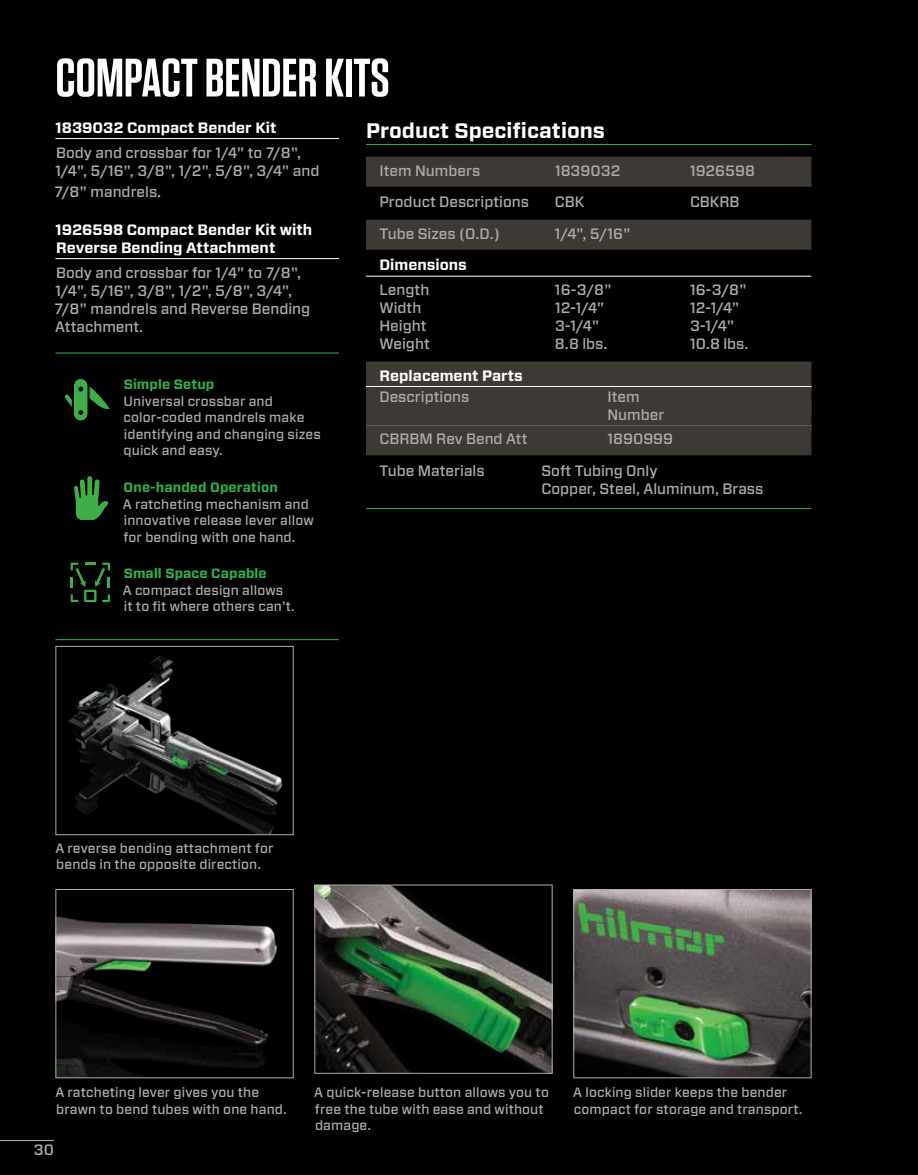
<style>
.page{position:relative;width:918px;height:1175px;background:#fff}
.page>*{position:absolute;margin:0;border:0;box-sizing:border-box;transform-origin:0 0}
.t1{font:600 54px "Tungsten";color:#fff}
.t2{font:700 21px "Forza";color:#fff}
.t3{font:500 15px/18px "Forza";color:#b0aba9}
.t4{font:700 15px/18px "Forza";color:#fff}
.t5{font:500 13.5px/16.5px "Forza";letter-spacing:.01em;color:#b0aba9}
.t6{font:700 13.5px "Forza";letter-spacing:.01em;color:#2cb34a}
</style>
<div class="page">
<div style="left:0;top:0;width:918px;height:1174px;background:#000"></div>
<img style="left:316px;top:886px;width:235px;height:185px">
<div style="left:314px;top:884px;width:239px;height:189px;border:1px solid #b0aba9"></div>
<img style="left:575px;top:891px;width:235px;height:185px">
<div style="left:573px;top:889px;width:239px;height:189px;border:1px solid #b0aba9"></div>
<img style="left:58px;top:916px;width:219px;height:160px">
<div style="left:56px;top:889px;width:238px;height:189px;border:1px solid #b0aba9"></div>
<img style="left:68px;top:656px;width:214px;height:177px">
<div style="left:56px;top:646px;width:238px;height:189px;border:1px solid #b0aba9"></div>
<hr style="left:0;top:1140px;width:54px;height:1px;background:#b0aba9">
<hr style="left:56px;top:138px;width:283px;height:1px;background:#fff">
<hr style="left:56px;top:258px;width:283px;height:1px;background:#fff">
<hr style="left:56px;top:352px;width:283px;height:1px;background:#2cb34a">
<hr style="left:56px;top:639px;width:283px;height:1px;background:#2cb34a">
<hr style="left:366px;top:144px;width:446px;height:1px;background:#2cb34a">
<div style="left:366px;top:157px;width:446px;height:30px;background:#3d3935"></div>
<div style="left:366px;top:220px;width:446px;height:30px;background:#3d3935"></div>
<hr style="left:366px;top:276px;width:446px;height:1px;background:#fff">
<div style="left:366px;top:361px;width:446px;height:30px;background:#3d3935"></div>
<hr style="left:366px;top:386px;width:446px;height:1px;background:#fff">
<div style="left:366px;top:387px;width:446px;height:25px;background:#3d3935"></div>
<div style="left:366px;top:400px;width:446px;height:30px;background:#3d3935"></div>
<div style="left:366px;top:425px;width:446px;height:30px;background:#3d3935"></div>
<hr style="left:366px;top:508px;width:446px;height:1px;background:#2cb34a">
<svg style="left:74px;top:476px;width:34px;height:44px"></svg>
<svg style="left:71px;top:562px;width:39px;height:40px"></svg>
<svg style="left:65px;top:379px;width:45px;height:41px"></svg>
<h1 class="t1" style="left:56px;top:49px;width:336px">COMPACT BENDER KITS</h1>
<p class="t4" style="left:56px;top:119px;width:222px">1839032 Compact Bender Kit</p>
<p class="t3" style="left:56px;top:143px;width:265px">Body and crossbar for 1/4" to 7/8",<br>1/4", 5/16", 3/8", 1/2", 5/8", 3/4" and</p>
<p class="t3" style="left:55px;top:182px;width:108px">7/8" mandrels.</p>
<p class="t4" style="left:56px;top:221px;width:258px">1926598 Compact Bender Kit with<br>Reverse Bending Attachment</p>
<p class="t3" style="left:55px;top:263px;width:257px">Body and crossbar for 1/4" to 7/8",<br>1/4", 5/16", 3/8", 1/2", 5/8", 3/4",<br>7/8" mandrels and Reverse Bending<br>Attachment.</p>
<p class="t6" style="left:124px;top:376px;width:92px">Simple Setup</p>
<p class="t5" style="left:123px;top:393px;width:199px">Universal crossbar and color-coded mandrels make identifying and changing sizes quick and easy.</p>
<p class="t6" style="left:124px;top:478px;width:156px">One-handed Operation</p>
<p class="t5" style="left:123px;top:496px;width:192px">A ratcheting mechanism and innovative release lever allow for bending with one hand.</p>
<p class="t6" style="left:124px;top:564px;width:145px">Small Space Capable</p>
<p class="t5" style="left:123px;top:582px;width:174px">A compact design allows it to fit where others can’t.</p>
<h2 class="t2" style="left:366px;top:116px;width:241px">Product Specifications</h2>
<p class="t3" style="left:380px;top:162px;width:102px">Item Numbers</p>
<p class="t3" style="left:555px;top:162px;width:67px">1839032</p>
<p class="t3" style="left:690px;top:162px;width:66px">1926598</p>
<p class="t3" style="left:379px;top:193px;width:151px">Product Descriptions</p>
<p class="t3" style="left:555px;top:193px;width:31px">CBK</p>
<p class="t3" style="left:690px;top:193px;width:51px">CBKRB</p>
<p class="t3" style="left:379px;top:225px;width:122px">Tube Sizes (O.D.)</p>
<p class="t3" style="left:555px;top:225px;width:77px">1/4", 5/16"</p>
<p class="t4" style="left:379px;top:256px;width:89px">Dimensions</p>
<p class="t3" style="left:379px;top:281px;width:51px">Length</p>
<p class="t3" style="left:555px;top:281px;width:58px">16-3/8"</p>
<p class="t3" style="left:690px;top:281px;width:58px">16-3/8"</p>
<p class="t3" style="left:379px;top:299px;width:43px">Width</p>
<p class="t3" style="left:555px;top:299px;width:51px">12-1/4"</p>
<p class="t3" style="left:690px;top:299px;width:51px">12-1/4"</p>
<p class="t3" style="left:379px;top:317px;width:49px">Height</p>
<p class="t3" style="left:555px;top:317px;width:46px">3-1/4"</p>
<p class="t3" style="left:690px;top:317px;width:46px">3-1/4"</p>
<p class="t3" style="left:379px;top:335px;width:52px">Weight</p>
<p class="t3" style="left:555px;top:335px;width:54px">8.8 lbs.</p>
<p class="t3" style="left:690px;top:335px;width:60px">10.8 lbs.</p>
<p class="t4" style="left:379px;top:366px;width:145px">Replacement Parts</p>
<p class="t3" style="left:379px;top:387px;width:91px">Descriptions</p>
<p class="t3" style="left:608px;top:387px;width:58px">Item<br>Number</p>
<p class="t3" style="left:379px;top:430px;width:149px">CBRBM Rev Bend Att</p>
<p class="t3" style="left:608px;top:430px;width:67px">1890999</p>
<p class="t3" style="left:379px;top:462px;width:107px">Tube Materials</p>
<p class="t3" style="left:541px;top:462px;width:223px">Soft Tubing Only<br>Copper, Steel, Aluminum, Brass</p>
<p class="t5" style="left:55px;top:839px;width:220px">A reverse bending attachment for bends in the opposite direction.</p>
<p class="t5" style="left:55px;top:1084px;width:233px">A ratcheting lever gives you the brawn to bend tubes with one hand.</p>
<p class="t3" style="left:34px;top:1140px;width:22px">30</p>
<p class="t5" style="left:314px;top:1084px;width:236px">A quick-release button allows you to free the tube with ease and without damage.</p>
<p class="t5" style="left:573px;top:1084px;width:231px">A locking slider keeps the bender compact for storage and transport.</p>
</div>
